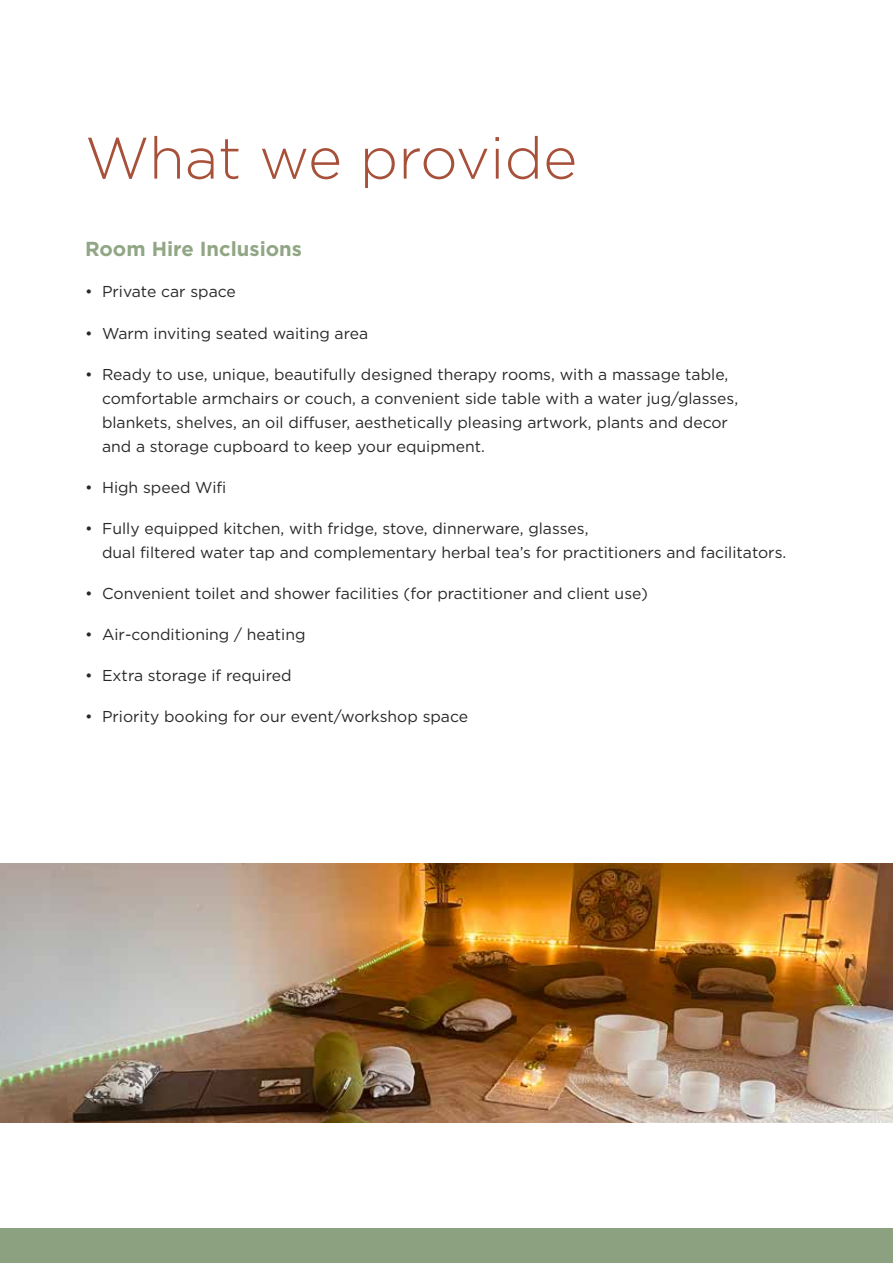
<style>
.page{position:relative;width:893px;height:1263px;background:#fff}
.page>*{position:absolute;margin:0;border:0;box-sizing:border-box;transform-origin:0 0}
.t1{font:300 58.5px "Gotham";color:#a7503a}
.t2{font:700 20.25px "Gotham";color:#91a685}
.t3{font:15.75px/24px "Gotham";color:#292829}
</style>
<div class="page">
<div style="left:0;top:1229px;width:893px;height:34px;background:#8ba17f"></div>
<img style="left:0;top:863px;width:893px;height:260px">
<h1 class="t1" style="left:85px;top:121px;width:494px">What we provide</h1>
<p class="t2" style="left:85px;top:236px;width:219px">Room Hire Inclusions</p>
<p class="t3" style="left:85px;top:280px;width:152px">• Private car space</p>
<p class="t3" style="left:85px;top:321px;width:285px">• Warm inviting seated waiting area</p>
<p class="t3" style="left:102px;top:362px;width:638px;text-indent:-17px">• Ready to use, unique, beautifully designed therapy rooms, with a massage table, comfortable armchairs or couch, a convenient side table with a water jug/glasses, blankets, shelves, an oil diffuser, aesthetically pleasing artwork, plants and decor and a storage cupboard to keep your equipment.</p>
<p class="t3" style="left:85px;top:475px;width:143px">• High speed Wifi</p>
<p class="t3" style="left:102px;top:516px;width:686px;text-indent:-17px">• Fully equipped kitchen, with fridge, stove, dinnerware, glasses,<br>dual filtered water tap and complementary herbal tea’s for practitioners and facilitators.</p>
<p class="t3" style="left:85px;top:581px;width:564px">• Convenient toilet and shower facilities (for practitioner and client use)</p>
<p class="t3" style="left:85px;top:622px;width:222px">• Air-conditioning / heating</p>
<p class="t3" style="left:85px;top:663px;width:208px">• Extra storage if required</p>
<p class="t3" style="left:85px;top:704px;width:385px">• Priority booking for our event/workshop space</p>
</div>
